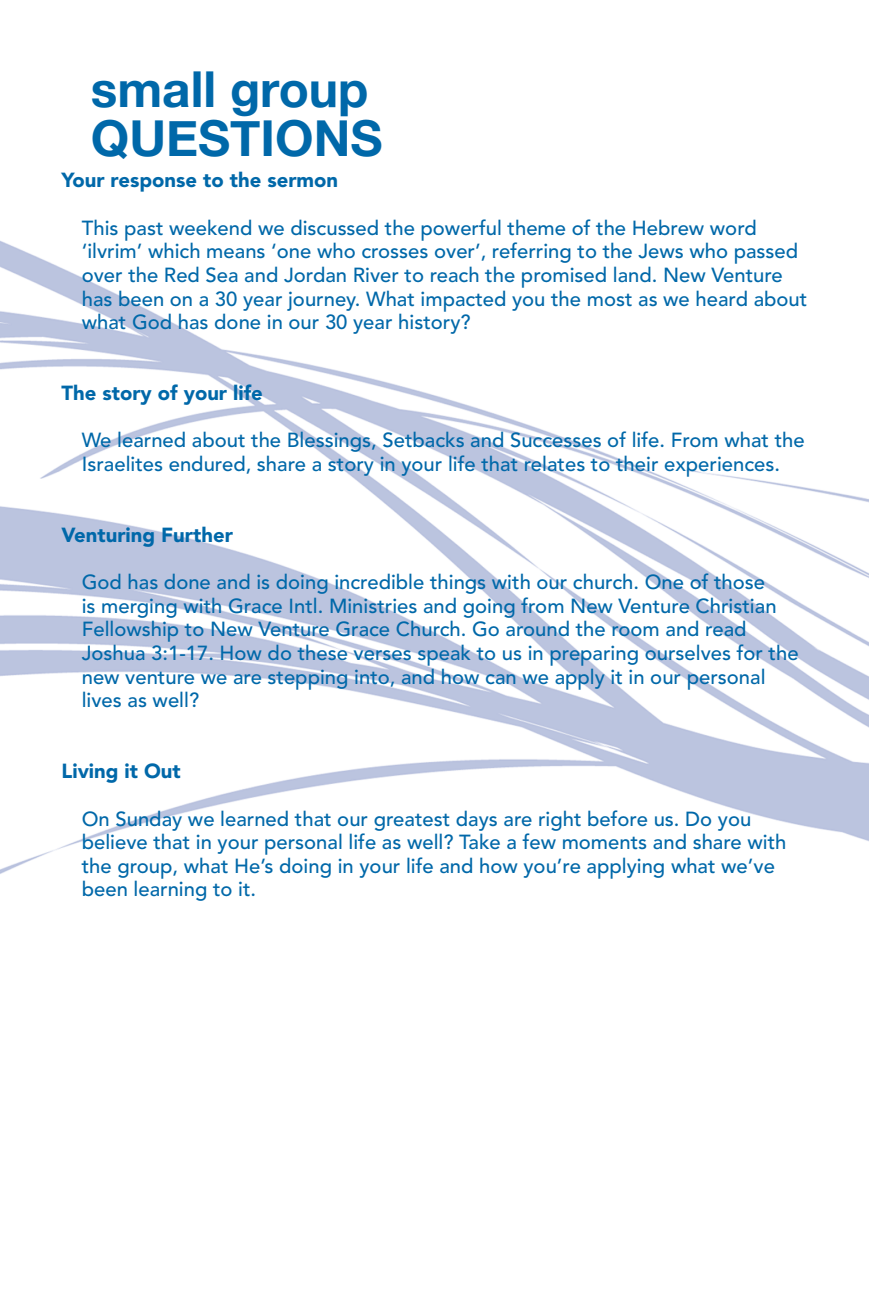
<style>
.page{position:relative;width:869px;height:1307px;background:#fff}
.page>*{position:absolute;margin:0;border:0;box-sizing:border-box;transform-origin:0 0}
.t1{font:700 49.5px "Helvetica Neue";color:#0068a9}
.t2{font:500 20.25px "Avenir";color:#0068a9}
.t3{font:900 20.25px "Avenir";color:#0068a9}
</style>
<div class="page">
<img style="left:0;top:240px;width:869px;height:634px">
<p class="t1" style="left:91px;top:50px;width:279px">small group</p>
<p class="t1" style="left:91px;top:100px;width:293px">QUESTIONS</p>
<p class="t3" style="left:61px;top:168px;width:278px">Your response to the sermon</p>
<p class="t2" style="left:82px;top:216px;width:676px">This past weekend we discussed the powerful theme of the Hebrew word</p>
<p class="t2" style="left:82px;top:239px;width:718px">‘ilvrim’ which means ‘one who crosses over’, referring to the Jews who passed</p>
<p class="t2" style="left:82px;top:263px;width:702px">over the Red Sea and Jordan River to reach the promised land. New Venture</p>
<p class="t2" style="left:82px;top:287px;width:727px">has been on a 30 year journey. What impacted you the most as we heard about</p>
<p class="t2" style="left:82px;top:310px;width:390px">what God has done in our 30 year history?</p>
<p class="t3" style="left:61px;top:381px;width:203px">The story of your life</p>
<p class="t2" style="left:82px;top:428px;width:724px">We learned about the Blessings, Setbacks and Successes of life. From what the</p>
<p class="t2" style="left:82px;top:452px;width:700px">Israelites endured, share a story in your life that relates to their experiences.</p>
<p class="t3" style="left:61px;top:522px;width:173px">Venturing Further</p>
<p class="t2" style="left:82px;top:570px;width:685px">God has done and is doing incredible things with our church. One of those</p>
<p class="t2" style="left:82px;top:594px;width:696px">is merging with Grace Intl. Ministries and going from New Venture Christian</p>
<p class="t2" style="left:82px;top:617px;width:666px">Fellowship to New Venture Grace Church. Go around the room and read</p>
<p class="t2" style="left:82px;top:641px;width:718px">Joshua 3:1-17. How do these verses speak to us in preparing ourselves for the</p>
<p class="t2" style="left:82px;top:665px;width:685px">new venture we are stepping into, and how can we apply it in our personal</p>
<p class="t2" style="left:82px;top:688px;width:119px">lives as well?</p>
<p class="t3" style="left:61px;top:759px;width:121px">Living it Out</p>
<p class="t2" style="left:82px;top:806px;width:671px">On Sunday we learned that our greatest days are right before us. Do you</p>
<p class="t2" style="left:82px;top:830px;width:706px">believe that in your personal life as well? Take a few moments and share with</p>
<p class="t2" style="left:82px;top:854px;width:694px">the group, what He’s doing in your life and how you’re applying what we’ve</p>
<p class="t2" style="left:82px;top:877px;width:176px">been learning to it.</p>
</div>
